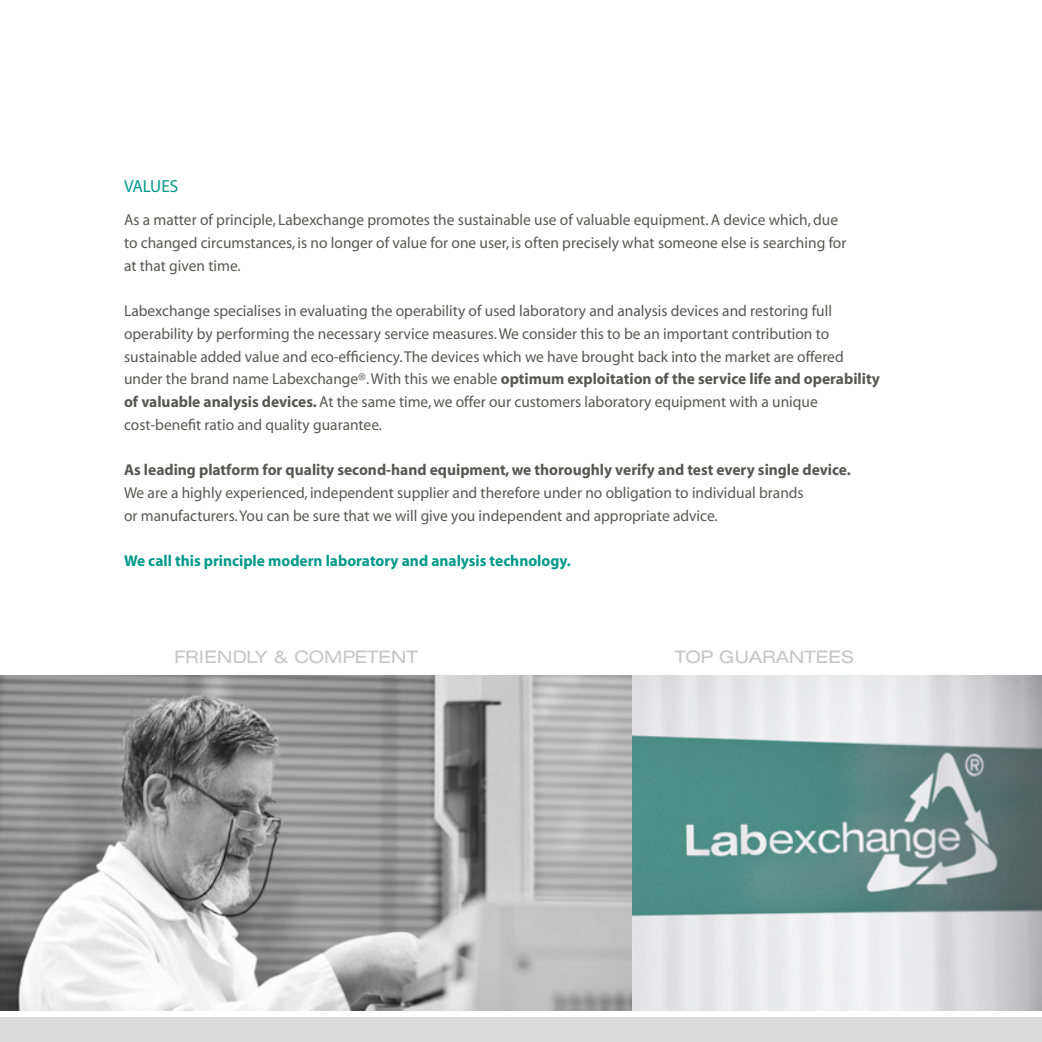
<style>
.page{position:relative;width:1042px;height:1042px;background:#fff}
.page>*{position:absolute;margin:0;border:0;box-sizing:border-box;transform-origin:0 0}
.t1{font:300 expanded 17.5px "HE10";letter-spacing:.03em;color:#c6c6c6}
.t2{font:17.5px "YR Myriad";color:#00998a}
.t3{font:15.75px/22.8px "YR Myriad";color:#575756}
.t4{font:700 15.75px "YR Myriad";color:#575756}
.t5{font:700 15.75px "YR Myriad";color:#00998a}
.s1{font-weight:700}
</style>
<div class="page">
<div style="left:0;top:1017px;width:1042px;height:25px;background:#dadada"></div>
<img style="left:0;top:675px;width:1042px;height:335px">
<p class="t2" style="left:124px;top:177px;width:56px">VALUES</p>
<p class="t3" style="left:124px;top:209px;width:724px">As a matter of principle, Labexchange promotes the sustainable use of valuable equipment. A device which, due to changed circumstances, is no longer of value for one user, is often precisely what someone else is searching for at that given time.</p>
<p class="t3" style="left:124px;top:300px;width:757px">Labexchange specialises in evaluating the operability of used laboratory and analysis devices and restoring full operability by performing the necessary service measures. We consider this to be an important contribution to sustainable added value and eco-efficiency. The devices which we have brought back into the market are offered under the brand name Labexchange®. With this we enable <span class="s1">optimum exploitation of the service life and operability of valuable analysis devices.</span> At the same time, we offer our customers laboratory equipment with a unique cost-benefit ratio and quality guarantee.</p>
<p class="t4" style="left:124px;top:462px;width:728px">As leading platform for quality second-hand equipment, we thoroughly verify and test every single device.</p>
<p class="t3" style="left:124px;top:482px;width:681px">We are a highly experienced, independent supplier and therefore under no obligation to individual brands or manufacturers. You can be sure that we will give you independent and appropriate advice.</p>
<p class="t5" style="left:124px;top:553px;width:448px">We call this principle modern laboratory and analysis technology.</p>
<p class="t1" style="left:175px;top:647px;width:244px">FRIENDLY &amp; COMPETENT</p>
<p class="t1" style="left:675px;top:647px;width:180px">TOP GUARANTEES</p>
</div>
